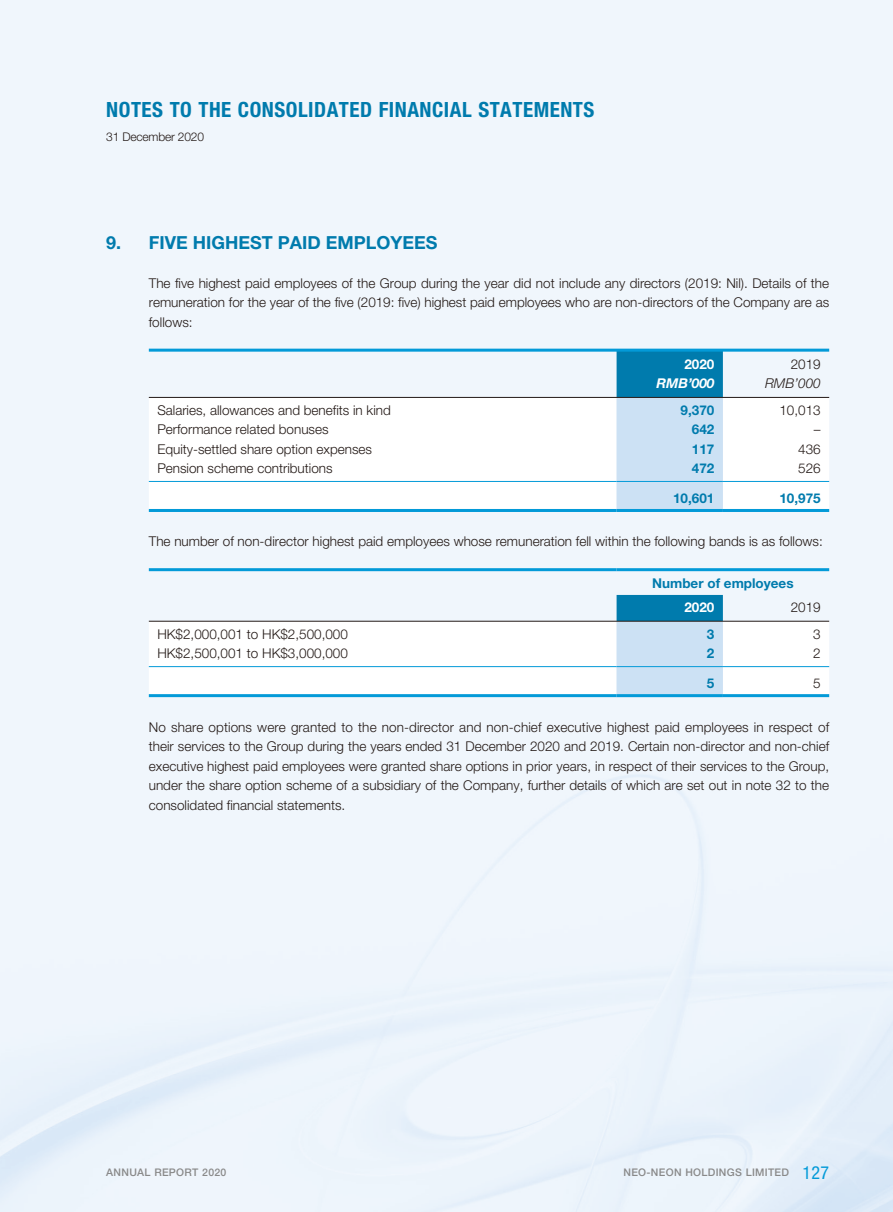
<style>
.page{position:relative;width:893px;height:1212px;background:#fff}
.page>*{position:absolute;margin:0;border:0;box-sizing:border-box;transform-origin:0 0}
.t1{font:700 condensed 21px "Helvetica Neue LT Std";letter-spacing:.025em;color:#007bad}
.t2{font:700 18px "Helvetica Neue LT Std";color:#007bad}
.t3{font:300 13.5px/19.5px "Helvetica Neue LT Std";color:#231916;text-align:justify}
.t4{font:700 13.5px "Helvetica Neue LT Std";color:#007bad}
.t5{font:700 13.5px "Helvetica Neue LT Std";color:#fff}
.t6{font:italic 700 13.5px "Helvetica Neue LT Std";color:#fff}
.t7{font:italic 300 13.5px "Helvetica Neue LT Std";color:#231916}
.t8{font:300 12px "Helvetica Neue LT Std";letter-spacing:-.015em;color:#231916}
.t9{font:500 10.5px "Helvetica Neue LT Std";letter-spacing:.03em;color:#898989}
.s1{font-weight:400;font-stretch:condensed;font-size:18px;color:#039ad8}
</style>
<div class="page">
<svg style="left:149px;top:398px;width:680px;height:111px"></svg>
<svg style="left:617px;top:352px;width:106px;height:157px;background:#90c3df"></svg>
<hr style="left:149px;top:349px;width:680px;height:3px;background:#039ad8">
<hr style="left:149px;top:397px;width:680px;height:1px;background:#231916">
<hr style="left:149px;top:481px;width:468px;height:1px;background:#039ad8">
<hr style="left:617px;top:481px;width:106px;height:1px;background:#039ad8">
<hr style="left:723px;top:481px;width:106px;height:1px;background:#039ad8">
<hr style="left:149px;top:509px;width:468px;height:3px;background:#039ad8">
<hr style="left:617px;top:509px;width:106px;height:3px;background:#039ad8">
<hr style="left:723px;top:509px;width:106px;height:3px;background:#039ad8">
<svg style="left:149px;top:622px;width:680px;height:72px"></svg>
<svg style="left:617px;top:595px;width:106px;height:99px;background:#95c5e0"></svg>
<hr style="left:149px;top:568px;width:468px;height:3px;background:#039ad8">
<hr style="left:149px;top:621px;width:680px;height:1px;background:#231916">
<hr style="left:617px;top:568px;width:212px;height:3px;background:#039ad8">
<hr style="left:149px;top:666px;width:468px;height:1px;background:#039ad8">
<hr style="left:617px;top:666px;width:106px;height:1px;background:#039ad8">
<hr style="left:723px;top:666px;width:106px;height:1px;background:#039ad8">
<hr style="left:149px;top:694px;width:468px;height:3px;background:#039ad8">
<hr style="left:617px;top:694px;width:106px;height:3px;background:#039ad8">
<hr style="left:723px;top:694px;width:106px;height:3px;background:#039ad8">
<h1 class="t1" style="left:106px;top:102px;width:490px">NOTES TO THE CONSOLIDATED FINANCIAL STATEMENTS</h1>
<p class="t8" style="left:106px;top:132px;width:99px">31 December 2020</p>
<h2 class="t2" style="left:106px;top:236px;width:333px">9. FIVE HIGHEST PAID EMPLOYEES</h2>
<p class="t3" style="left:149px;top:275px;width:682px">The five highest paid employees of the Group during the year did not include any directors (2019: Nil). Details of the remuneration for the year of the five (2019: five) highest paid employees who are non-directors of the Company are as follows:</p>
<p class="t5" style="left:684px;top:359px;width:32px">2020</p>
<p class="t3" style="left:791px;top:356px;width:32px">2019</p>
<p class="t6" style="left:656px;top:379px;width:60px">RMB’000</p>
<p class="t7" style="left:765px;top:379px;width:57px">RMB’000</p>
<p class="t3" style="left:157px;top:402px;width:235px">Salaries, allowances and benefits in kind</p>
<p class="t4" style="left:681px;top:405px;width:35px">9,370</p>
<p class="t3" style="left:779px;top:402px;width:43px">10,013</p>
<p class="t3" style="left:157px;top:421px;width:173px">Performance related bonuses</p>
<p class="t4" style="left:692px;top:424px;width:24px">642</p>
<p class="t3" style="left:814px;top:421px;width:8px">–</p>
<p class="t3" style="left:157px;top:441px;width:216px">Equity-settled share option expenses</p>
<p class="t4" style="left:692px;top:444px;width:24px">117</p>
<p class="t3" style="left:798px;top:441px;width:24px">436</p>
<p class="t3" style="left:157px;top:460px;width:177px">Pension scheme contributions</p>
<p class="t4" style="left:692px;top:463px;width:24px">472</p>
<p class="t3" style="left:798px;top:460px;width:24px">526</p>
<p class="t4" style="left:673px;top:494px;width:43px">10,601</p>
<p class="t4" style="left:779px;top:494px;width:43px">10,975</p>
<p class="t3" style="left:149px;top:533px;width:675px">The number of non-director highest paid employees whose remuneration fell within the following bands is as follows:</p>
<p class="t4" style="left:652px;top:579px;width:143px">Number of employees</p>
<p class="t5" style="left:684px;top:602px;width:32px">2020</p>
<p class="t3" style="left:791px;top:599px;width:32px">2019</p>
<p class="t3" style="left:157px;top:626px;width:192px">HK$2,000,001 to HK$2,500,000</p>
<p class="t4" style="left:707px;top:629px;width:9px">3</p>
<p class="t3" style="left:813px;top:626px;width:9px">3</p>
<p class="t3" style="left:157px;top:645px;width:192px">HK$2,500,001 to HK$3,000,000</p>
<p class="t4" style="left:707px;top:649px;width:9px">2</p>
<p class="t3" style="left:813px;top:645px;width:9px">2</p>
<p class="t4" style="left:707px;top:679px;width:9px">5</p>
<p class="t3" style="left:813px;top:675px;width:9px">5</p>
<p class="t3" style="left:149px;top:719px;width:682px">No share options were granted to the non-director and non-chief executive highest paid employees in respect of their services to the Group during the years ended 31 December 2020 and 2019. Certain non-director and non-chief executive highest paid employees were granted share options in prior years, in respect of their services to the Group, under the share option scheme of a subsidiary of the Company, further details of which are set out in note 32 to the consolidated financial statements.</p>
<p class="t9" style="left:106px;top:1168px;width:122px">ANNUAL REPORT 2020</p>
<p class="t9" style="left:623px;top:1168px;width:207px">NEO-NEON HOLDINGS LIMITED <span class="s1">127</span></p>
</div>
